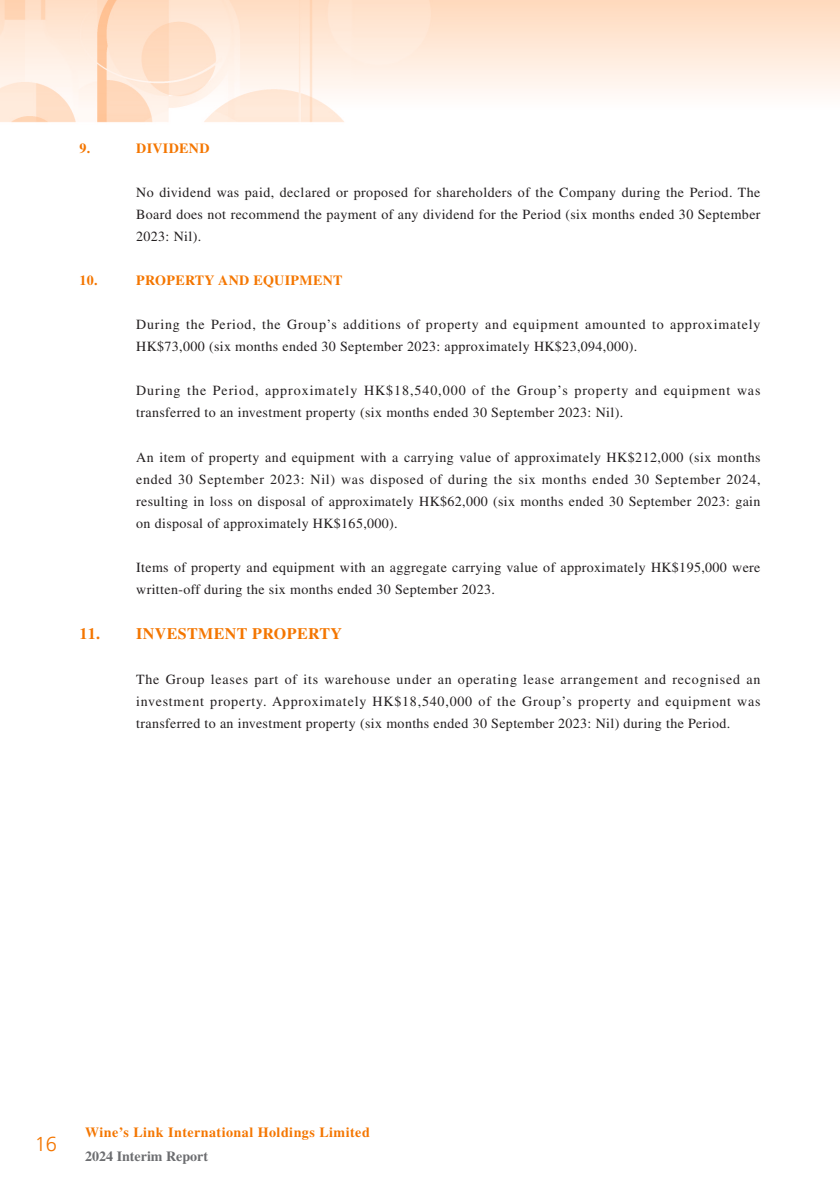
<style>
.page{position:relative;width:840px;height:1191px;background:#fff}
.page>*{position:absolute;margin:0;border:0;box-sizing:border-box;transform-origin:0 0}
.t1{font:300 20px "Frutiger LT Pro";color:#f47600}
.t2{font:700 16px "Times LT Std";letter-spacing:.025em;color:#f47600}
.t3{font:14px/22px "Times LT Std";letter-spacing:.025em;color:#231f20;text-align:justify}
.t4{font:14px/22px "Times LT Std";letter-spacing:.055em;color:#231f20}
.t5{font:14px/22px "Times LT Std";letter-spacing:.065em;color:#231f20}
.t6{font:700 14px "Times LT Std";letter-spacing:.035em;color:#f47600}
.t7{font:700 14px "Times LT Std";color:#6c6d70}
</style>
<div class="page">
<img style="left:0;top:0;width:838px;height:123px">
<p class="t6" style="left:79px;top:140px;width:12px">9.</p>
<p class="t6" style="left:136px;top:140px;width:75px">DIVIDEND</p>
<p class="t3" style="left:136px;top:182px;width:625px">No dividend was paid, declared or proposed for shareholders of the Company during the Period. The Board does not recommend the payment of any dividend for the Period (six months ended 30 September 2023: Nil).</p>
<p class="t6" style="left:79px;top:272px;width:20px">10.</p>
<p class="t6" style="left:136px;top:272px;width:208px">PROPERTY AND EQUIPMENT</p>
<p class="t4" style="left:136px;top:314px;width:625px">During the Period, the Group’s additions of property and equipment amounted to approximately<br>HK$73,000 (six months ended 30 September 2023: approximately HK$23,094,000).</p>
<p class="t5" style="left:136px;top:380px;width:625px">During the Period, approximately HK$18,540,000 of the Group’s property and equipment was transferred to an investment property (six months ended 30 September 2023: Nil).</p>
<p class="t3" style="left:136px;top:446px;width:625px">An item of property and equipment with a carrying value of approximately HK$212,000 (six months ended 30 September 2023: Nil) was disposed of during the six months ended 30 September 2024, resulting in loss on disposal of approximately HK$62,000 (six months ended 30 September 2023: gain on disposal of approximately HK$165,000).</p>
<p class="t3" style="left:136px;top:556px;width:625px">Items of property and equipment with an aggregate carrying value of approximately HK$195,000 were written-off during the six months ended 30 September 2023.</p>
<p class="t2" style="left:79px;top:624px;width:264px">11. INVESTMENT PROPERTY</p>
<p class="t3" style="left:136px;top:668px;width:625px">The Group leases part of its warehouse under an operating lease arrangement and recognised an investment property. Approximately HK$18,540,000 of the Group’s property and equipment was transferred to an investment property (six months ended 30 September 2023: Nil) during the Period.</p>
<h1 class="t1" style="left:35px;top:1132px;width:24px">16</h1>
<p class="t6" style="left:85px;top:1123px;width:286px">Wine’s Link International Holdings Limited</p>
<p class="t7" style="left:85px;top:1147px;width:124px">2024 Interim Report</p>
</div>
